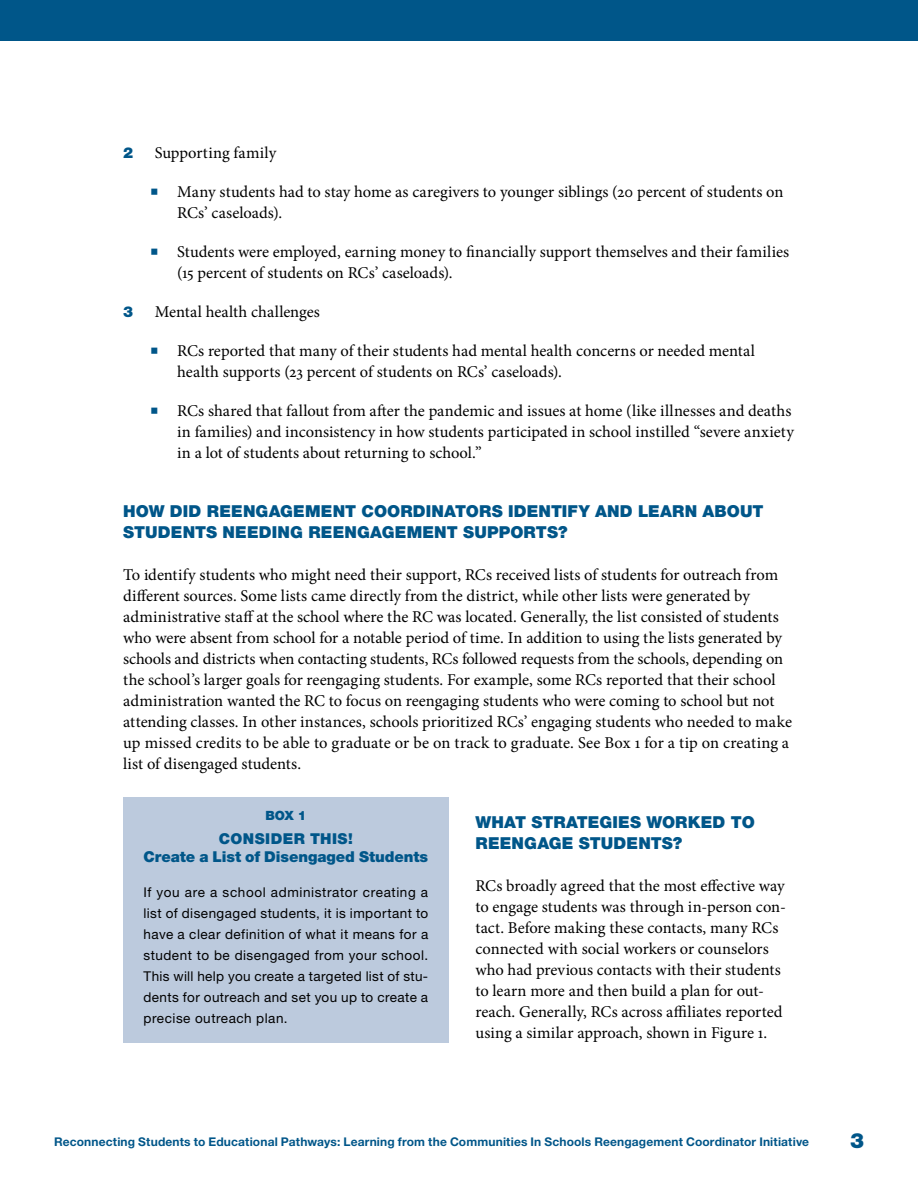
<style>
.page{position:relative;width:918px;height:1188px;background:#fff}
.page>*{position:absolute;margin:0;border:0;box-sizing:border-box;transform-origin:0 0}
.t1{font:900 21px "Helvetica Neue LT Std";color:#005689}
.Body_Text{font:16.5px/21px "Minion Pro";color:#000}
.Subhead_A{font:900 16.5px/21px "Helvetica Neue LT Std";letter-spacing:.01em;color:#005689}
.Box_-_Subtitle{font:900 15px "Helvetica Neue LT Std";letter-spacing:-.005em;color:#005689}
.Box_-_Title{font:900 15px "Helvetica Neue LT Std";letter-spacing:.03em;color:#005689}
.Box_-_text{font:13.5px/21px "Helvetica Neue LT Std";letter-spacing:.035em;color:#000;text-align:justify}
.Box_Number{font:900 12.75px "Helvetica Neue LT Std";color:#005689}
.t2{font:700 12px "Helvetica Neue LT Std";letter-spacing:.01em;color:#005689}
.s1{font-size:21px;color:#005689}
</style>
<div class="page">
<div style="left:0;top:0;width:918px;height:40px;background:#005689"></div>
<div style="left:123px;top:797px;width:325px;height:245px;background:#bccadd"></div>
<p class="Box_-_Subtitle" style="left:123px;top:143px;width:12px">2</p>
<p class="Body_Text" style="left:155px;top:142px;width:123px">Supporting family</p>
<p class="Body_Text" style="left:177px;top:181px;width:608px;text-indent:-27px"><span class="s1">■</span> Many students had to stay home as caregivers to younger siblings (20 percent of students on<br>RCs’ caseloads).</p>
<p class="Body_Text" style="left:177px;top:241px;width:614px;text-indent:-27px"><span class="s1">■</span> Students were employed, earning money to financially support themselves and their families (15 percent of students on RCs’ caseloads).</p>
<p class="Box_-_Subtitle" style="left:123px;top:302px;width:12px">3</p>
<p class="Body_Text" style="left:155px;top:301px;width:167px">Mental health challenges</p>
<p class="Body_Text" style="left:177px;top:340px;width:579px;text-indent:-27px"><span class="s1">■</span> RCs reported that many of their students had mental health concerns or needed mental health supports (23 percent of students on RCs’ caseloads).</p>
<p class="Body_Text" style="left:177px;top:400px;width:618px;text-indent:-27px"><span class="s1">■</span> RCs shared that fallout from after the pandemic and issues at home (like illnesses and deaths in families) and inconsistency in how students participated in school instilled “severe anxiety in a lot of students about returning to school.”</p>
<p class="Subhead_A" style="left:123px;top:501px;width:642px">HOW DID REENGAGEMENT COORDINATORS IDENTIFY AND LEARN ABOUT<br>STUDENTS NEEDING REENGAGEMENT SUPPORTS?</p>
<p class="Body_Text" style="left:123px;top:564px;width:670px">To identify students who might need their support, RCs received lists of students for outreach from different sources. Some lists came directly from the district, while other lists were generated by administrative staff at the school where the RC was located. Generally, the list consisted of students who were absent from school for a notable period of time. In addition to using the lists generated by schools and districts when contacting students, RCs followed requests from the schools, depending on the school’s larger goals for reengaging students. For example, some RCs reported that their school administration wanted the RC to focus on reengaging students who were coming to school but not attending classes. In other instances, schools prioritized RCs’ engaging students who needed to make up missed credits to be able to graduate or be on track to graduate. See Box 1 for a tip on creating a list of disengaged students.</p>
<p class="Box_Number" style="left:265px;top:807px;width:42px">BOX 1</p>
<p class="Box_-_Title" style="left:219px;top:830px;width:135px">CONSIDER THIS!</p>
<p class="Box_-_Subtitle" style="left:143px;top:848px;width:286px">Create a List of Disengaged Students</p>
<p class="Box_-_text" style="left:143px;top:881px;width:286px">If you are a school administrator creating a list of disengaged students, it is important to have a clear definition of what it means for a student to be disengaged from your school.<br>This will help you create a targeted list of stu&shy;dents for outreach and set you up to create a precise outreach plan.</p>
<p class="Subhead_A" style="left:475px;top:812px;width:281px">WHAT STRATEGIES WORKED TO<br>REENGAGE STUDENTS?</p>
<p class="Body_Text" style="left:475px;top:876px;width:312px">RCs broadly agreed that the most effective way to engage students was through in-person con&shy;tact. Before making these contacts, many RCs connected with social workers or counselors who had previous contacts with their students to learn more and then build a plan for out&shy;reach. Generally, RCs across affiliates reported using a similar approach, shown in Figure 1.</p>
<p class="t2" style="left:54px;top:1134px;width:757px">Reconnecting Students to Educational Pathways: Learning from the Communities In Schools Reengagement Coordinator Initiative</p>
<p class="t1" style="left:850px;top:1128px;width:16px">3</p>
</div>
